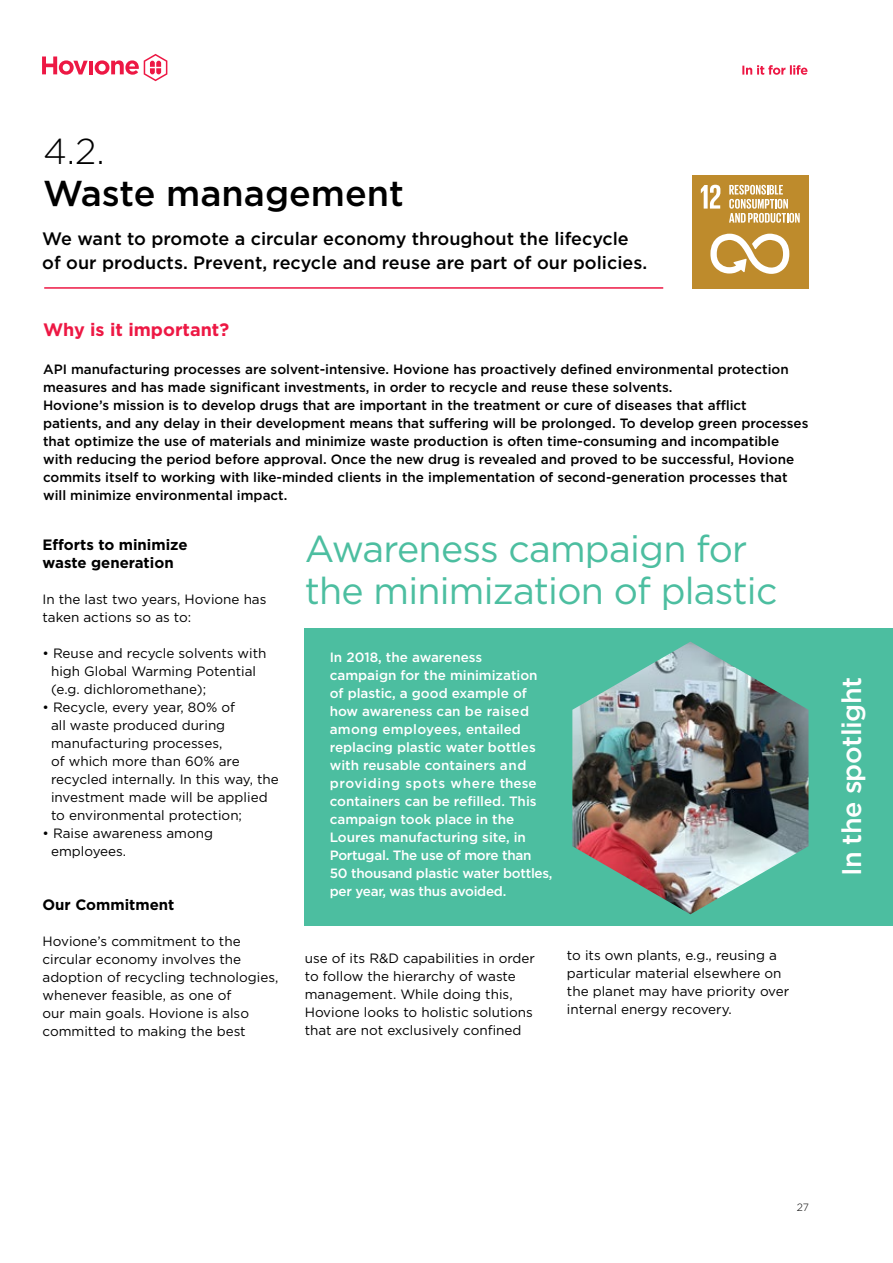
<style>
.page{position:relative;width:893px;height:1263px;background:#fff}
.page>*{position:absolute;margin:0;border:0;box-sizing:border-box;transform-origin:0 0}
.t1{font:37.5px/42px "Gotham";letter-spacing:-.02em;color:#4cbea0}
.t2{font:500 36px "Gotham";color:#000}
.t3{font:300 36px "Gotham";color:#000}
.t4{font:500 27px "Gotham";letter-spacing:-.02em;color:#fff}
.t5{font:500 18px/24px "Gotham";color:#000}
.t6{font:700 18px "Gotham";color:#ed1844}
.t7{font:700 15px/18px "Gotham";color:#000}
.t8{font:13.5px/18px "Gotham";color:#000}
.t9{font:500 13.5px/18px "Gotham";color:#000}
.t10{font:500 13.5px/18px "Gotham";color:#fff}
.t11{font:300 10.5px "Gotham";color:#000}
</style>
<div class="page">
<svg style="left:95px;top:54px;width:72px;height:27px"></svg>
<svg style="left:42px;top:56px;width:46px;height:19px"></svg>
<hr style="left:89px;top:61px;width:4px;height:13px;background:#ed1844">
<svg style="left:742px;top:65px;width:65px;height:10px"></svg>
<div style="left:305px;top:628px;width:588px;height:297px;background:#4cbea0"></div>
<img style="left:572px;top:642px;width:236px;height:272px">
<hr style="left:44px;top:287px;width:619px;height:2px;background:#ed1844">
<div style="left:692px;top:176px;width:117px;height:113px;background:#be8b2c"></div>
<svg style="left:701px;top:185px;width:19px;height:24px"></svg>
<svg style="left:710px;top:234px;width:79px;height:40px"></svg>
<svg style="left:729px;top:185px;width:71px;height:38px"></svg>
<h2 class="t3" style="left:43px;top:128px;width:63px">4.2.</h2>
<h2 class="t2" style="left:43px;top:170px;width:362px">Waste management</h2>
<h3 class="t5" style="left:42px;top:227px;width:606px">We want to promote a circular economy throughout the lifecycle of our products. Prevent, recycle and reuse are part of our policies.</h3>
<h3 class="t6" style="left:43px;top:317px;width:188px">Why is it important?</h3>
<p class="t9" style="left:43px;top:360px;width:767px">API manufacturing processes are solvent-intensive. Hovione has proactively defined environmental protection measures and has made significant investments, in order to recycle and reuse these solvents.<br>Hovione’s mission is to develop drugs that are important in the treatment or cure of diseases that afflict patients, and any delay in their development means that suffering will be prolonged. To develop green processes that optimize the use of materials and minimize waste production is often time-consuming and incompatible with reducing the period before approval. Once the new drug is revealed and proved to be successful, Hovione commits itself to working with like-minded clients in the implementation of second-generation processes that will minimize environmental impact.</p>
<p class="t7" style="left:43px;top:535px;width:147px">Efforts to minimize waste generation</p>
<p class="t8" style="left:43px;top:590px;width:225px">In the last two years, Hovione has taken actions so as to:</p>
<p class="t8" style="left:51px;top:644px;width:217px;text-indent:-9px">• Reuse and recycle solvents with high Global Warming Potential (e.g. dichloromethane);</p>
<p class="t8" style="left:51px;top:698px;width:229px;text-indent:-9px">• Recycle, every year, 80% of<br>all waste produced during manufacturing processes,<br>of which more than 60% are recycled internally. In this way, the investment made will be applied to environmental protection;</p>
<p class="t8" style="left:51px;top:824px;width:164px;text-indent:-9px">• Raise awareness among employees.</p>
<h1 class="t1" style="left:305px;top:527px;width:474px">Awareness campaign for the minimization of plastic</h1>
<p class="t10" style="left:330px;top:648px;width:224px">In 2018, the awareness<br>campaign for the minimization of plastic, a good example of how awareness can be raised among employees, entailed replacing plastic water bottles with reusable containers and providing spots where these containers can be refilled. This campaign took place in the<br>Loures manufacturing site, in<br>Portugal. The use of more than<br>50 thousand plastic water bottles, per year, was thus avoided.</p>
<p class="t7" style="left:43px;top:895px;width:134px">Our Commitment</p>
<p class="t8" style="left:43px;top:932px;width:237px">Hovione’s commitment to the circular economy involves the adoption of recycling technologies, whenever feasible, as one of<br>our main goals. Hovione is also committed to making the best</p>
<p class="t8" style="left:305px;top:949px;width:232px">use of its R&amp;D capabilities in order to follow the hierarchy of waste management. While doing this, Hovione looks to holistic solutions that are not exclusively confined</p>
<p class="t8" style="left:567px;top:946px;width:224px">to its own plants, e.g., reusing a particular material elsewhere on the planet may have priority over internal energy recovery.</p>
<h3 class="t4" style="left:834px;top:876px;width:201px;rotate:-90deg">In the spotlight</h3>
<p class="t11" style="left:797px;top:1201px;width:14px">27</p>
</div>
